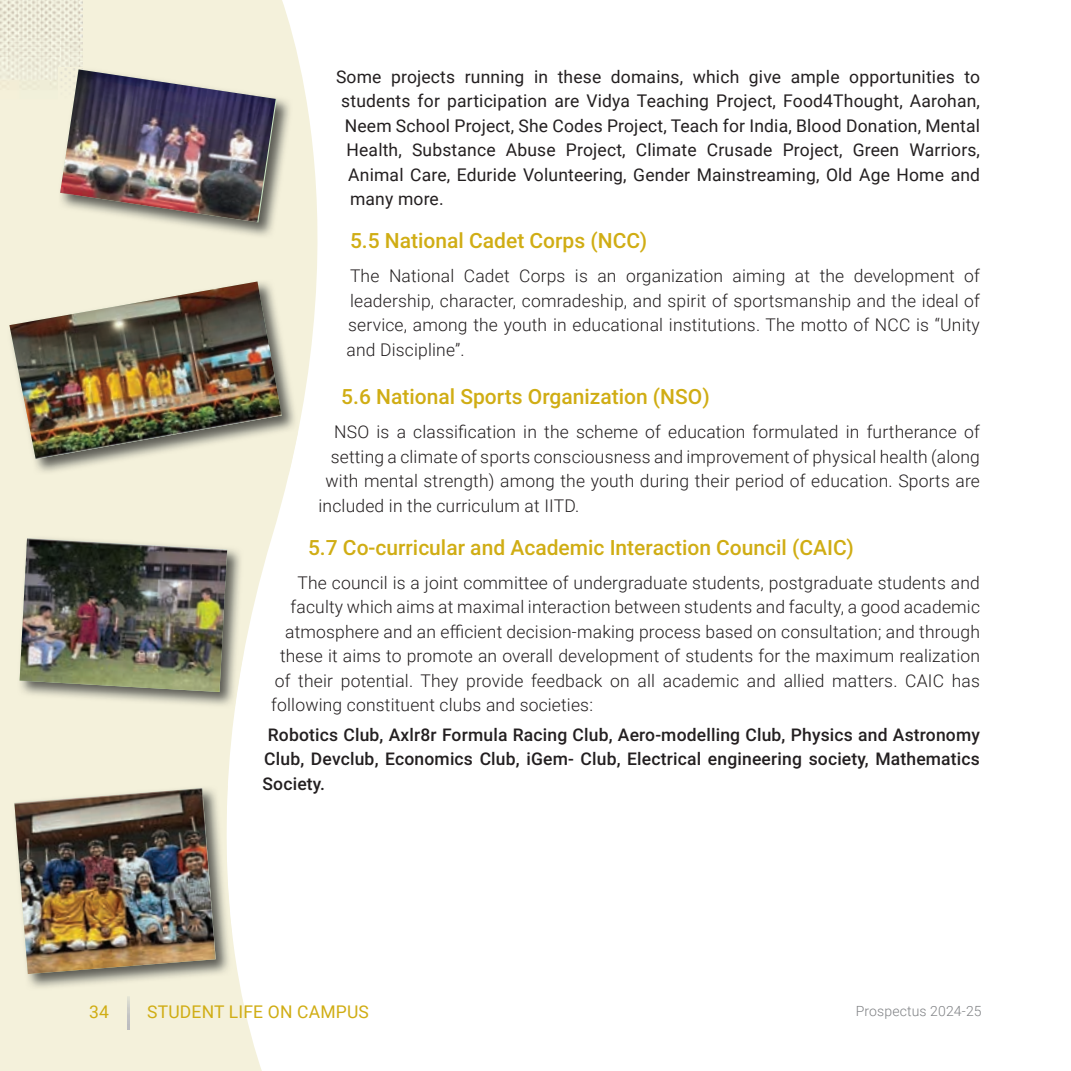
<style>
.page{position:relative;width:1071px;height:1071px;background:#fff}
.page>*{position:absolute;margin:0;border:0;box-sizing:border-box;transform-origin:0 0}
.t1{font:500 21px "Roboto";color:#d0ad14}
.t2{font:300 17.5px/24.5px "Roboto";letter-spacing:.01em;color:#231f20;text-align:justify}
.t3{font:17.5px "Roboto";letter-spacing:.01em;color:#231f20}
.t4{font:500 17.5px/24.5px "Roboto";letter-spacing:.01em;color:#231f20;text-align:justify}
.t5{font:17.5px "Roboto";letter-spacing:.01em;color:#d0ad14}
.t6{font:300 14px "Roboto";letter-spacing:.01em;color:#808285}
</style>
<div class="page">
<svg style="left:0;top:0;width:318px;height:1071px;fill:#f4f1db"></svg>
<img style="left:8px;top:280px;width:290px;height:195px">
<img style="left:9px;top:282px;width:273px;height:177px">
<img style="left:17px;top:536px;width:226px;height:172px">
<img style="left:20px;top:538px;width:207px;height:154px">
<img style="left:12px;top:786px;width:220px;height:205px">
<img style="left:14px;top:788px;width:202px;height:186px">
<img style="left:127px;top:997px;width:3px;height:32px">
<img style="left:0;top:0;width:83px;height:99px">
<img style="left:59px;top:68px;width:234px;height:170px">
<img style="left:59px;top:68px;width:24px;height:31px">
<img style="left:60px;top:69px;width:216px;height:153px">
<p class="t3" style="left:336px;top:64px;width:646px">Some projects running in these domains, which give ample opportunities to</p>
<p class="t3" style="left:341px;top:89px;width:640px">students for participation are Vidya Teaching Project, Food4Thought, Aarohan,</p>
<p class="t3" style="left:345px;top:113px;width:637px">Neem School Project, She Codes Project, Teach for India, Blood Donation, Mental</p>
<p class="t3" style="left:347px;top:138px;width:635px">Health, Substance Abuse Project, Climate Crusade Project, Green Warriors,</p>
<p class="t3" style="left:348px;top:162px;width:633px">Animal Care, Eduride Volunteering, Gender Mainstreaming, Old Age Home and</p>
<p class="t3" style="left:350px;top:187px;width:95px">many more.</p>
<p class="t1" style="left:350px;top:226px;width:299px">5.5 National Cadet Corps (NCC)</p>
<p class="t2" style="left:347px;top:263px;width:635px">The National Cadet Corps is an organization aiming at the development of leadership, character, comradeship, and spirit of sportsmanship and the ideal of service, among the youth in educational institutions. The motto of NCC is “Unity and Discipline”.</p>
<p class="t1" style="left:341px;top:382px;width:370px">5.6 National Sports Organization (NSO)</p>
<p class="t2" style="left:334px;top:419px;width:647px">NSO is a classification in the scheme of education formulated in furtherance of</p>
<p class="t2" style="left:331px;top:444px;width:651px">setting a climate of sports consciousness and improvement of physical health (along</p>
<p class="t2" style="left:326px;top:468px;width:656px">with mental strength) among the youth during their period of education. Sports are</p>
<p class="t2" style="left:319px;top:493px;width:262px">included in the curriculum at IITD.</p>
<p class="t1" style="left:308px;top:532px;width:547px">5.7 Co-curricular and Academic Interaction Council (CAIC)</p>
<p class="t2" style="left:298px;top:570px;width:684px">The council is a joint committee of undergraduate students, postgraduate students and</p>
<p class="t2" style="left:291px;top:594px;width:691px">faculty which aims at maximal interaction between students and faculty, a good academic</p>
<p class="t2" style="left:285px;top:619px;width:696px">atmosphere and an efficient decision-making process based on consultation; and through</p>
<p class="t2" style="left:280px;top:643px;width:701px">these it aims to promote an overall development of students for the maximum realization</p>
<p class="t2" style="left:275px;top:668px;width:707px">of their potential. They provide feedback on all academic and allied matters. CAIC has</p>
<p class="t2" style="left:271px;top:692px;width:323px">following constituent clubs and societies:</p>
<p class="t4" style="left:263px;top:722px;width:719px;text-indent:5px">Robotics Club, Axlr8r Formula Racing Club, Aero-modelling Club, Physics and Astronomy Club, Devclub, Economics Club, iGem- Club, Electrical engineering society, Mathematics Society.</p>
<p class="t5" style="left:89px;top:1000px;width:21px">34</p>
<p class="t5" style="left:147px;top:1000px;width:223px">STUDENT LIFE ON CAMPUS</p>
<p class="t6" style="left:856px;top:1002px;width:127px">Prospectus 2024-25</p>
</div>
